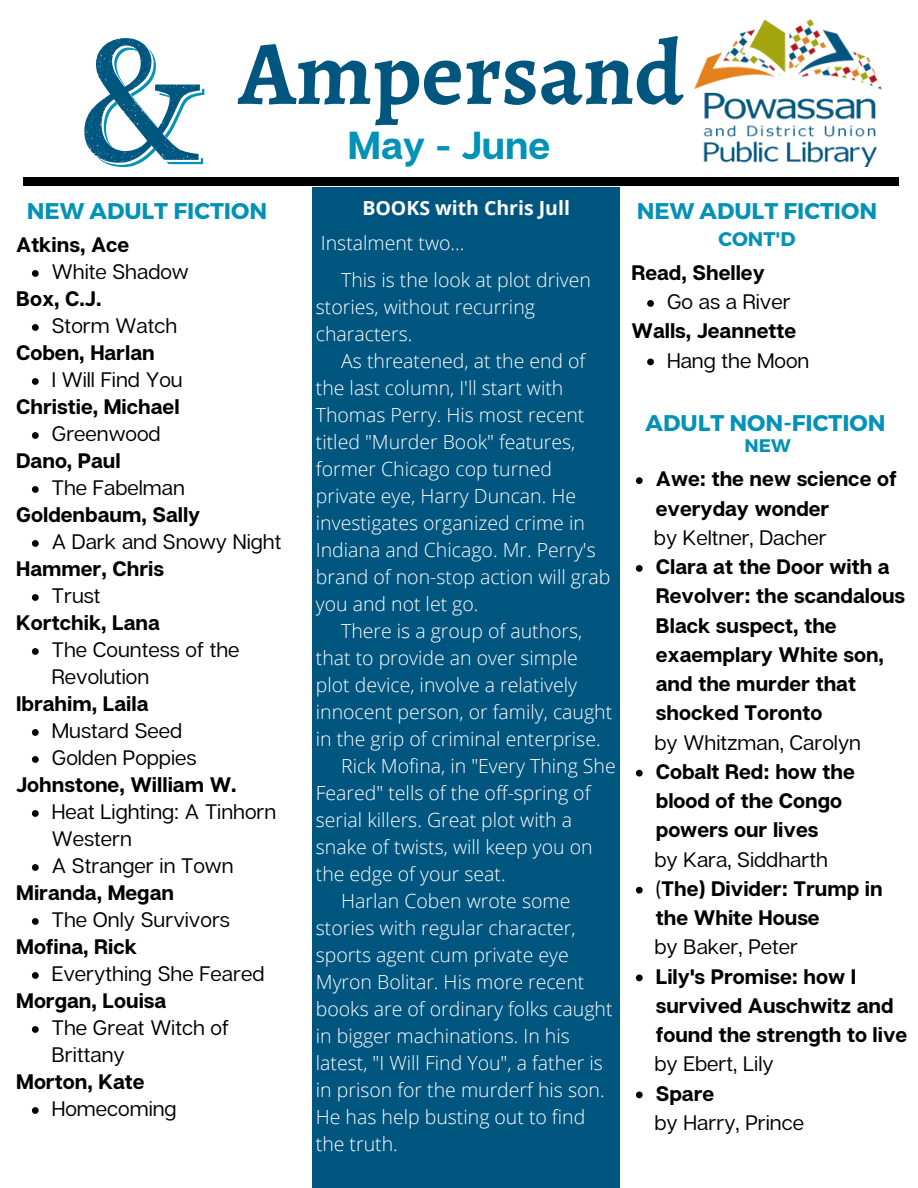
<style>
.page{position:relative;width:918px;height:1188px;background:#fff}
.page>*{position:absolute;margin:0;border:0;box-sizing:border-box;transform-origin:0 0}
.t1{font:700 91.5px "Alegreya";color:#015680}
.t2{font:700 39px "Articulat CF";color:#0292b7}
.t3{font:700 22.65px "Montserrat";color:#0292b7}
.t4{font:700 21px/29.2px "Articulat CF";color:#000}
.t5{font:21px/27px "Articulat CF";color:#000}
.t6{font:700 19.65px "Montserrat";color:#0292b7}
.t7{font:300 19.5px/27px "Open Sans";color:#fff}
.t8{font:700 19.5px "Open Sans";color:#fff}
.t9{font:700 18.15px "Montserrat";color:#0292b7}
.s1{font-weight:400}
</style>
<div class="page">
<div style="left:23px;top:177px;width:876px;height:9px;background:#000"></div>
<img style="left:694px;top:19px;width:188px;height:148px">
<div style="left:312px;top:187px;width:308px;height:1001px;background:#015680"></div>
<svg style="left:84px;top:38px;width:120px;height:129px"></svg>
<svg style="left:636px;top:477px;width:7px;height:7px"></svg>
<svg style="left:636px;top:565px;width:7px;height:7px"></svg>
<svg style="left:636px;top:770px;width:7px;height:7px"></svg>
<svg style="left:636px;top:887px;width:7px;height:7px"></svg>
<svg style="left:636px;top:975px;width:7px;height:6px"></svg>
<svg style="left:636px;top:1092px;width:7px;height:6px"></svg>
<svg style="left:32px;top:270px;width:7px;height:7px"></svg>
<svg style="left:32px;top:324px;width:7px;height:7px"></svg>
<svg style="left:32px;top:378px;width:7px;height:7px"></svg>
<svg style="left:32px;top:432px;width:7px;height:7px"></svg>
<svg style="left:32px;top:486px;width:7px;height:7px"></svg>
<svg style="left:32px;top:540px;width:7px;height:7px"></svg>
<svg style="left:32px;top:594px;width:7px;height:7px"></svg>
<svg style="left:32px;top:648px;width:7px;height:7px"></svg>
<svg style="left:32px;top:729px;width:7px;height:7px"></svg>
<svg style="left:32px;top:756px;width:7px;height:7px"></svg>
<svg style="left:32px;top:810px;width:7px;height:7px"></svg>
<svg style="left:32px;top:864px;width:7px;height:7px"></svg>
<svg style="left:32px;top:918px;width:7px;height:7px"></svg>
<svg style="left:32px;top:972px;width:7px;height:7px"></svg>
<svg style="left:32px;top:1026px;width:7px;height:7px"></svg>
<svg style="left:32px;top:1107px;width:7px;height:7px"></svg>
<svg style="left:647px;top:300px;width:7px;height:7px"></svg>
<svg style="left:647px;top:359px;width:7px;height:6px"></svg>
<p class="t1" style="left:239px;top:11px;width:446px">Ampersand</p>
<p class="t2" style="left:348px;top:120px;width:204px">May - June</p>
<p class="t3" style="left:27px;top:196px;width:242px">NEW ADULT FICTION</p>
<p class="t4" style="left:16px;top:230px;width:115px">Atkins, Ace</p>
<p class="t5" style="left:52px;top:258px;width:138px">White Shadow</p>
<p class="t4" style="left:16px;top:284px;width:87px">Box, C.J.</p>
<p class="t5" style="left:52px;top:312px;width:127px">Storm Watch</p>
<p class="t4" style="left:16px;top:338px;width:140px">Coben, Harlan</p>
<p class="t5" style="left:52px;top:366px;width:132px">I Will Find You</p>
<p class="t4" style="left:16px;top:392px;width:165px">Christie, Michael</p>
<p class="t5" style="left:52px;top:420px;width:110px">Greenwood</p>
<p class="t4" style="left:16px;top:446px;width:106px">Dano, Paul</p>
<p class="t5" style="left:52px;top:474px;width:135px">The Fabelman</p>
<p class="t4" style="left:16px;top:500px;width:186px">Goldenbaum, Sally</p>
<p class="t5" style="left:52px;top:528px;width:231px">A Dark and Snowy Night</p>
<p class="t4" style="left:16px;top:554px;width:149px">Hammer, Chris</p>
<p class="t5" style="left:52px;top:582px;width:50px">Trust</p>
<p class="t4" style="left:16px;top:608px;width:145px">Kortchik, Lana</p>
<p class="t5" style="left:52px;top:636px;width:189px">The Countess of the<br>Revolution</p>
<p class="t4" style="left:16px;top:689px;width:134px">Ibrahim, Laila</p>
<p class="t5" style="left:52px;top:717px;width:132px">Mustard Seed</p>
<p class="t5" style="left:52px;top:744px;width:146px">Golden Poppies</p>
<p class="t4" style="left:16px;top:770px;width:222px">Johnstone, William W.</p>
<p class="t5" style="left:52px;top:798px;width:226px">Heat Lighting: A Tinhorn<br>Western</p>
<p class="t5" style="left:52px;top:852px;width:183px">A Stranger in Town</p>
<p class="t4" style="left:16px;top:878px;width:159px">Miranda, Megan</p>
<p class="t5" style="left:52px;top:906px;width:180px">The Only Survivors</p>
<p class="t4" style="left:16px;top:932px;width:122px">Mofina, Rick</p>
<p class="t5" style="left:52px;top:960px;width:214px">Everything She Feared</p>
<p class="t4" style="left:16px;top:986px;width:152px">Morgan, Louisa</p>
<p class="t5" style="left:52px;top:1014px;width:179px">The Great Witch of<br>Brittany</p>
<p class="t4" style="left:16px;top:1067px;width:130px">Morton, Kate</p>
<p class="t5" style="left:52px;top:1095px;width:126px">Homecoming</p>
<p class="t8" style="left:362px;top:194px;width:209px">BOOKS with Chris Jull</p>
<p class="t7" style="left:321px;top:229px;width:145px">Instalment two...</p>
<p class="t7" style="left:316px;top:266px;width:277px;text-indent:25px">This is the look at plot driven stories, without recurring characters.</p>
<p class="t7" style="left:316px;top:347px;width:296px;text-indent:25px">As threatened, at the end of the last column, I'll start with<br>Thomas Perry. His most recent titled "Murder Book" features, former Chicago cop turned private eye, Harry Duncan. He investigates organized crime in<br>Indiana and Chicago. Mr. Perry's brand of non-stop action will grab you and not let go.</p>
<p class="t7" style="left:316px;top:617px;width:298px;text-indent:25px">There is a group of authors, that to provide an over simple plot device, involve a relatively innocent person, or family, caught in the grip of criminal enterprise.</p>
<p class="t7" style="left:316px;top:752px;width:301px;text-indent:25px">Rick Mofina, in "Every Thing She<br>Feared" tells of the off-spring of serial killers. Great plot with a snake of twists, will keep you on the edge of your seat.</p>
<p class="t7" style="left:316px;top:887px;width:298px;text-indent:25px">Harlan Coben wrote some stories with regular character, sports agent cum private eye<br>Myron Bolitar. His more recent books are of ordinary folks caught in bigger machinations. In his latest, "I Will Find You", a father is in prison for the murderf his son.<br>He has help busting out to find the truth.</p>
<p class="t3" style="left:637px;top:196px;width:242px">NEW ADULT FICTION</p>
<p class="t6" style="left:718px;top:226px;width:78px">CONT'D</p>
<p class="t4" style="left:631px;top:257px;width:135px">Read, Shelley</p>
<p class="t5" style="left:667px;top:288px;width:125px">Go as a River</p>
<p class="t4" style="left:631px;top:316px;width:166px">Walls, Jeannette</p>
<p class="t5" style="left:667px;top:346px;width:144px">Hang the Moon</p>
<p class="t3" style="left:646px;top:408px;width:241px">ADULT NON-FICTION</p>
<p class="t9" style="left:745px;top:434px;width:48px">NEW</p>
<p class="t4" style="left:656px;top:464px;width:242px">Awe: the new science of everyday wonder</p>
<p class="t5" style="left:654px;top:523px;width:174px">by Keltner, Dacher</p>
<p class="t4" style="left:656px;top:551px;width:251px">Clara at the Door with a<br>Revolver: the scandalous<br>Black suspect, the exaemplary White son, and the murder that shocked Toronto</p>
<p class="t5" style="left:655px;top:728px;width:208px">by Whitzman, Carolyn</p>
<p class="t4" style="left:656px;top:756px;width:201px">Cobalt Red: how the blood of the Congo powers our lives</p>
<p class="t5" style="left:655px;top:845px;width:175px">by Kara, Siddharth</p>
<p class="t4" style="left:656px;top:873px;width:228px"><span class="s1">(</span>The) Divider: Trump in the White House</p>
<p class="t5" style="left:655px;top:933px;width:145px">by Baker, Peter</p>
<p class="t4" style="left:656px;top:961px;width:253px">Lily's Promise: how I survived Auschwitz and found the strength to live</p>
<p class="t5" style="left:655px;top:1050px;width:121px">by Ebert, Lily</p>
<p class="t4" style="left:656px;top:1078px;width:60px">Spare</p>
<p class="t5" style="left:655px;top:1108px;width:151px">by Harry, Prince</p>
</div>
